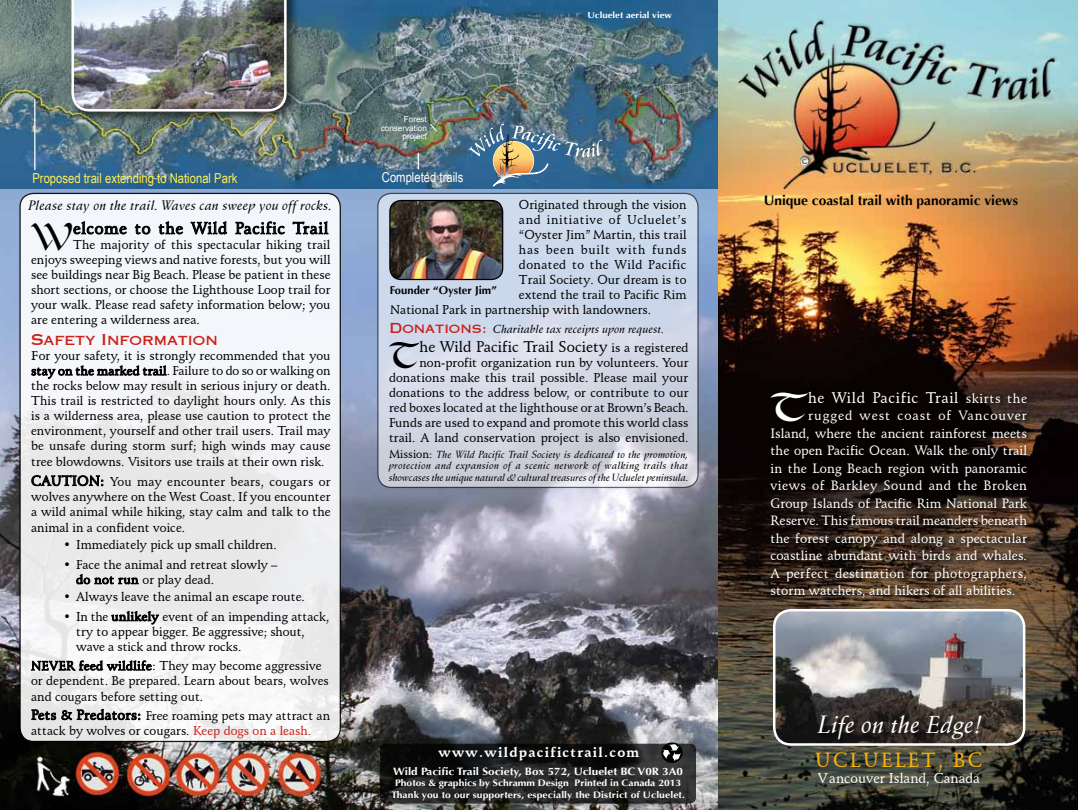
<style>
.page{position:relative;width:1078px;height:810px;background:#fff}
.page>*{position:absolute;margin:0;border:0;box-sizing:border-box;transform-origin:0 0}
.t1{font:39.38px "Dolmen";color:#fff;scale:.9 1}
.t2{font:37.5px "Dolmen";color:#000;scale:.8 1}
.t3{font:35.88px "Dolmen";color:#000;scale:.8 1}
.t4{font:italic 500 23.75px "Schneidler BT";color:#fff}
.t5{font:500 20px "Schneidler BT";letter-spacing:.11em;color:#f8b307}
.t6{font:500 16.25px "Schneidler BT";letter-spacing:.04em;color:#000}
.t7{font:500 15px "Schneidler BT";color:#000}
.t8{font:500 15px "Schneidler BT";letter-spacing:.04em;color:#fff}
.t9{font:15px "PT Eye Chart";color:#ca2219}
.t10{font:13.75px "Arial Narrow";color:#fff052}
.t11{font:700 13.75px "Optima";color:#000}
.t12{font:700 13.75px "Schneidler BT";letter-spacing:.09em;color:#fff}
.t13{font:500 13.75px "Schneidler BT";color:#fff}
.t14{font:13.75px "Arial Narrow";color:#fff}
.t15{font:13.75px "PT Eye Chart";color:#ca2219}
.t16{font:500 13.12px/17.5px "Schneidler BT";color:#fff;text-align:justify}
.t17{font:italic 500 13.12px "Schneidler BT";letter-spacing:.01em;color:#000}
.t18{font:500 12.5px/15px "Schneidler BT";color:#000}
.t19{font:500 12.5px/15.1px "Schneidler BT";color:#000;text-align:justify;scale:1.1 1}
.t20{font:500 12.5px "Schneidler BT";letter-spacing:.045em;color:#000}
.t21{font:500 12.5px "Schneidler BT";letter-spacing:.03em;color:#000}
.t22{font:500 12.5px "Schneidler BT";letter-spacing:.06em;color:#000}
.t23{font:italic 500 11.25px "Schneidler BT";color:#000}
.t24{font:700 11.25px "Optima";color:#000}
.t25{font:700 10.62px "Optima";color:#fff;scale:1.1 1}
.t26{font:italic 500 10px/11.8px "Schneidler BT";letter-spacing:-.01em;color:#000;text-align:justify}
.t27{font:700 9.38px/11.9px "Optima";letter-spacing:.01em;color:#fff;text-align:center;scale:1.1 1}
.t28{font:700 8.75px "Optima";color:#fff;scale:1.1 1}
.t29{font:8.12px/8.1px "Arial";color:#fff;text-align:right}
.s1{font-size:13.75px}
.s2{font-size:13.12px}
.s3{color:#ca2219}
.s4{font-size:12.5px}
.s5{font-style:normal;font-size:11.25px}
</style>
<div class="page">
<img style="left:0;top:188px;width:718px;height:622px">
<img style="left:0;top:0;width:718px;height:188px">
<div style="left:20px;top:193px;width:320px;height:548px;background:linear-gradient(to right,#eff0f2,#f1f2f4);border-radius:14px"></div>
<img style="left:718px;top:0;width:359px;height:810px">
<img style="left:774px;top:610px;width:249px;height:134px">
<div style="left:772px;top:609px;width:253px;height:137px;border:2px solid #fff;border-radius:17px"></div>
<svg style="left:378px;top:193px;width:320px;height:294px;fill:#ced8ea"></svg>
<div style="left:377px;top:193px;width:321px;height:295px;border:1px solid #000;border-radius:14px"></div>
<svg style="left:380px;top:744px;width:315px;height:59px"></svg>
<div style="left:380px;top:744px;width:316px;height:60px;border:1px solid #000;border-radius:6px"></div>
<svg style="left:31px;top:361px;width:136px;height:27px"></svg>
<svg style="left:661px;top:742px;width:21px;height:21px"></svg>
<svg style="left:662px;top:744px;width:19px;height:18px"></svg>
<svg style="left:73px;top:221px;width:54px;height:14px"></svg>
<svg style="left:135px;top:217px;width:16px;height:18px"></svg>
<svg style="left:158px;top:217px;width:25px;height:18px"></svg>
<svg style="left:190px;top:220px;width:37px;height:18px"></svg>
<svg style="left:235px;top:221px;width:50px;height:14px"></svg>
<svg style="left:292px;top:217px;width:36px;height:18px"></svg>
<hr style="left:34px;top:99px;width:1px;height:71px;background:#fff">
<svg style="left:417px;top:153px;width:2px;height:16px"></svg>
<svg style="left:429px;top:123px;width:8px;height:9px"></svg>
<img style="left:390px;top:200px;width:112px;height:80px">
<div style="left:389px;top:200px;width:114px;height:80px;border:1px solid #000;border-radius:11px"></div>
<svg style="left:31px;top:456px;width:73px;height:32px"></svg>
<svg style="left:76px;top:569px;width:63px;height:16px"></svg>
<svg style="left:111px;top:611px;width:48px;height:14px"></svg>
<svg style="left:31px;top:659px;width:121px;height:14px"></svg>
<svg style="left:31px;top:691px;width:110px;height:41px"></svg>
<div style="left:768px;top:390px;width:264px;height:214px;background:#000;opacity:.75"></div>
<div style="left:817px;top:716px;width:169px;height:29px;background:#000;opacity:.75"></div>
<div style="left:70px;top:0;width:229px;height:124px;background:#000;opacity:.55"></div>
<img style="left:71px;top:0;width:215px;height:112px">
<img style="left:468px;top:124px;width:134px;height:63px">
<p class="t29" style="left:381px;top:116px;width:48px">Forest conservation project</p>
<p class="t10" style="left:32px;top:168px;width:206px">Proposed trail extending to National Park</p>
<p class="t14" style="left:382px;top:167px;width:83px">Completed trails</p>
<p class="t28" style="left:587px;top:10px;width:78px">Ucluelet aerial view</p>
<p class="t17" style="left:28px;top:198px;width:305px">Please stay on the trail. Waves can sweep you off rocks.</p>
<h2 class="t2" style="left:31px;top:216px;width:54px">W</h2>
<h3 class="t6" style="left:73px;top:218px;width:257px">elcome to the Wild Pacific Trail</h3>
<p class="t18" style="left:31px;top:237px;width:301px;text-align:justify;text-indent:42px">The majority of this spectacular hiking trail enjoys sweeping views and native forests, but you will see buildings near Big Beach. Please be patient in these short sections, or choose the Lighthouse Loop trail for your walk. Please read safety information below; you are entering a wilderness area.</p>
<p class="t9" style="left:31px;top:330px;width:188px">Safety Information</p>
<p class="t19" style="left:31px;top:348px;width:274px">For your safety, it is strongly recommended that you stay on the marked trail. Failure to do so or walking on the rocks below may result in serious injury or death.<br>This trail is restricted to daylight hours only. As this is a wilderness area, please use caution to protect the environment, yourself and other trail users. Trail may be unsafe during storm surf; high winds may cause tree blowdowns. Visitors use trails at their own risk.</p>
<p class="t18" style="left:31px;top:474px;width:301px;text-align:justify"><span class="s1">CAUTION:</span> You may encounter bears, cougars or wolves anywhere on the West Coast. If you encounter a wild animal while hiking, stay calm and talk to the</p>
<p class="t18" style="left:31px;top:520px;width:156px">animal in a confident voice.</p>
<p class="t18" style="left:64px;top:538px;width:214px">• Immediately pick up small children.</p>
<p class="t18" style="left:76px;top:557px;width:203px;text-indent:-12px">• Face the animal and retreat slowly – do not run or play dead.</p>
<p class="t18" style="left:64px;top:590px;width:243px">• Always leave the animal an escape route.</p>
<p class="t18" style="left:76px;top:609px;width:255px;text-indent:-13px">• In the unlikely event of an impending attack, try to appear bigger. Be aggressive; shout, wave a stick and throw rocks.</p>
<p class="t18" style="left:31px;top:658px;width:299px">NEVER feed wildlife<span class="s2">:</span> They may become aggressive or dependent. Be prepared. Learn about bears, wolves and cougars before setting out.</p>
<p class="t18" style="left:31px;top:708px;width:300px"><span class="s1">Pets &amp; Predators:</span> Free roaming pets may attract an attack by wolves or cougars. <span class="s3">Keep dogs on a leash.</span></p>
<p class="t18" style="left:519px;top:197px;width:169px">Originated through the vision</p>
<p class="t20" style="left:519px;top:212px;width:169px">and initiative of Ucluelet’s</p>
<p class="t18" style="left:519px;top:227px;width:169px">“Oyster Jim” Martin, this trail</p>
<p class="t22" style="left:519px;top:242px;width:169px">has been built with funds</p>
<p class="t21" style="left:519px;top:257px;width:169px">donated to the Wild Pacific</p>
<p class="t18" style="left:519px;top:272px;width:169px">Trail Society. Our dream is to</p>
<p class="t18" style="left:519px;top:287px;width:169px">extend the trail to Pacific Rim</p>
<p class="t18" style="left:390px;top:302px;width:262px">National Park in partnership with landowners.</p>
<p class="t24" style="left:390px;top:284px;width:109px">Founder “Oyster Jim”</p>
<p class="t15" style="left:389px;top:319px;width:99px">Donations:</p>
<p class="t23" style="left:493px;top:322px;width:172px">Charitable tax receipts upon request.</p>
<h3 class="t3" style="left:389px;top:336px;width:40px">T</h3>
<p class="t7" style="left:419px;top:337px;width:270px">he Wild Pacific Trail Society <span class="s4">is a registered</span></p>
<p class="t18" style="left:389px;top:355px;width:301px;text-align:justify;text-indent:30px">non-profit organization run by volunteers. Your donations make this trail possible. Please mail your donations to the address below, or contribute to our red boxes located at the lighthouse or at Brown’s Beach.<br>Funds are used to expand and promote this world class trail. A land conservation project is also envisioned.</p>
<p class="t26" style="left:389px;top:448px;width:301px"><span class="s5">Mission:</span> The Wild Pacific Trail Society is dedicated to the promotion, protection and expansion of a scenic network of walking trails that showcases the unique natural &amp; cultural treasures of the Ucluelet peninsula.</p>
<p class="t12" style="left:438px;top:743px;width:202px">www.wildpacifictrail.com</p>
<p class="t25" style="left:393px;top:765px;width:265px">Wild Pacific Trail Society, Box 572, Ucluelet BC V0R 3A0</p>
<p class="t27" style="left:391px;top:777px;width:268px">Photos &amp; graphics by Schramm Design Printed in Canada 2013<br>Thank you to our supporters, especially the District of Ucluelet.</p>
<p class="t11" style="left:763px;top:192px;width:256px">Unique coastal trail with panoramic views</p>
<h1 class="t1" style="left:770px;top:386px;width:43px">T</h1>
<p class="t8" style="left:808px;top:388px;width:220px">he Wild Pacific Trail <span class="s2">skirts the</span></p>
<p class="t16" style="left:770px;top:407px;width:258px;text-indent:38px">rugged west coast of Vancouver Island, where the ancient rainforest meets the open Pacific Ocean. Walk the only trail in the Long Beach region with panoramic views of Barkley Sound and the Broken Group Islands of Pacific Rim National Park Reserve. This famous trail meanders beneath the forest canopy and along a spectacular coastline abundant with birds and whales.<br>A perfect destination for photographers, storm watchers, and hikers of all abilities.</p>
<h3 class="t4" style="left:818px;top:710px;width:167px">Life on the Edge!</h3>
<h3 class="t5" style="left:815px;top:748px;width:168px">UCLUELET, BC</h3>
<p class="t13" style="left:817px;top:770px;width:164px">Vancouver Island, Canada</p>
</div>
